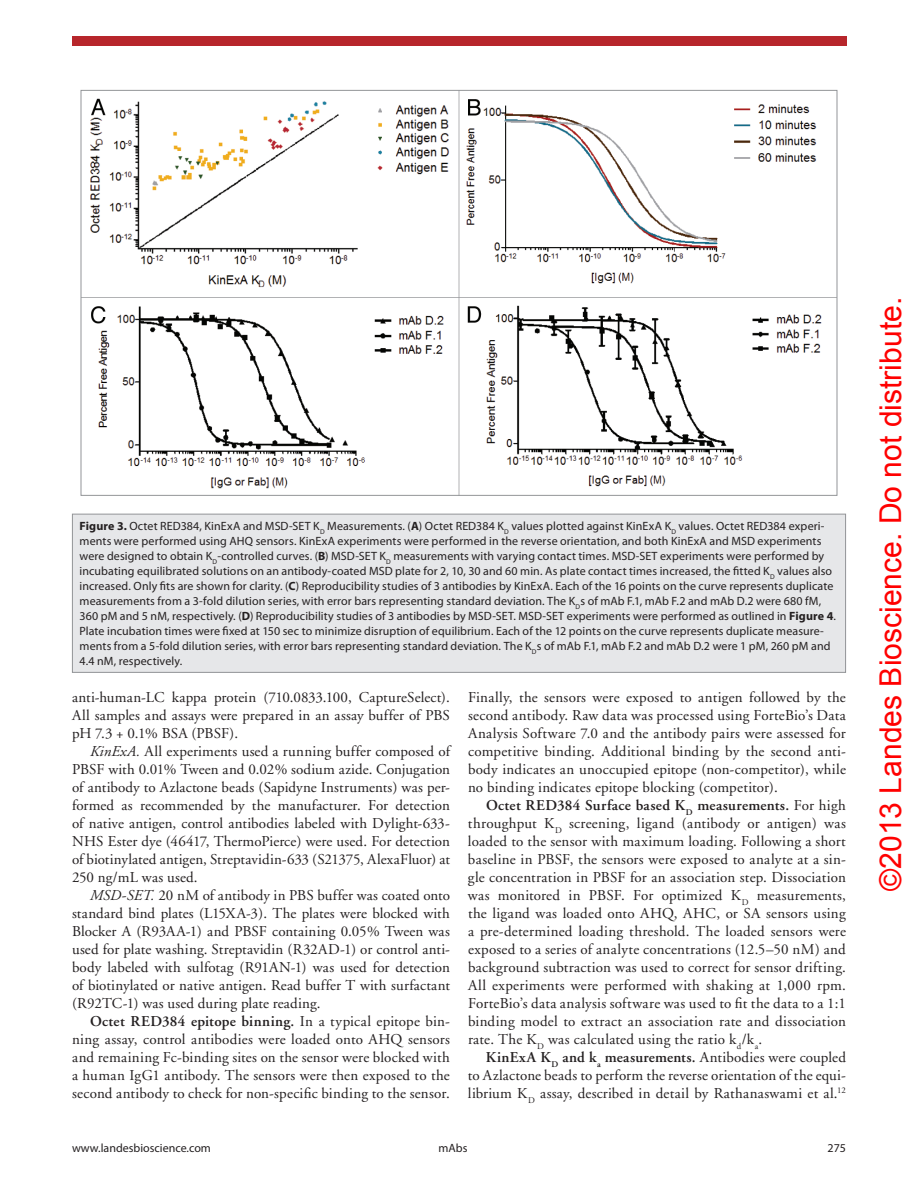
<style>
.page{position:relative;width:918px;height:1188px;background:#fff}
.page>*{position:absolute;margin:0;border:0;box-sizing:border-box;transform-origin:0 0}
.t1{font:30.15px "Arial";color:#f00}
.t2{font:15px/18px "Adobe Garamond";letter-spacing:.01em;color:#231f20;text-align:justify}
.t3{font:12px/15px "Myriad Pro";letter-spacing:.005em;color:#231f20}
.s1{font-weight:700}
.s2{font-style:italic}
.s3{font-weight:600}
</style>
<div class="page">
<div style="left:72px;top:36px;width:774px;height:10px;background:#b7262b"></div>
<div style="left:72px;top:514px;width:774px;height:158px;background:#e6e7e9"></div>
<div style="left:72px;top:514px;width:774px;height:159px;border:1px solid #939598"></div>
<img style="left:83px;top:92px;width:752px;height:402px">
<p class="t3" style="left:80px;top:519px;width:758px"><span class="s1">Figure 3.</span> Octet RED384, KinExA and MSD-SET K<sub>D</sub> Measurements. (<span class="s1">A</span>) Octet RED384 K<sub>D</sub> values plotted against KinExA K<sub>D</sub> values. Octet RED384 experi&shy;ments were performed using AHQ sensors. KinExA experiments were performed in the reverse orientation, and both KinExA and MSD experiments were designed to obtain K<sub>D</sub>-controlled curves. (<span class="s1">B</span>) MSD-SET K<sub>D</sub> measurements with varying contact times. MSD-SET experiments were performed by incubating equilibrated solutions on an antibody-coated MSD plate for 2, 10, 30 and 60 min. As plate contact times increased, the fitted K<sub>D</sub> values also increased. Only fits are shown for clarity. (<span class="s1">C</span>) Reproducibility studies of 3 antibodies by KinExA. Each of the 16 points on the curve represents duplicate measurements from a 3-fold dilution series, with error bars representing standard deviation. The K<sub>D</sub>s of mAb F.1, mAb F.2 and mAb D.2 were 680 fM, 360 pM and 5 nM, respectively. (<span class="s1">D</span>) Reproducibility studies of 3 antibodies by MSD-SET . MSD-SET experiments were performed as outlined in <span class="s1">Figure 4</span>.<br>Plate incubation times were fixed at 150 sec to minimize disruption of equilibrium. Each of the 12 points on the curve represents duplicate measure&shy;ments from a 5-fold dilution series, with error bars representing standard deviation. The K<sub>D</sub>s of mAb F.1, mAb F.2 and mAb D.2 were 1 pM, 260 pM and 4.4 nM, respectively.</p>
<p class="t2" style="left:72px;top:689px;width:379px">anti-human-LC kappa protein (710.0833.100, CaptureSelect).<br>All samples and assays were prepared in an assay buffer of PBS pH 7.3 + 0.1% BSA (PBSF).</p>
<p class="t2" style="left:72px;top:743px;width:380px;text-indent:18px"><span class="s2">KinExA.</span> All experiments used a running buffer composed of PBSF with 0.01% Tween and 0.02% sodium azide. Conjugation of antibody to Azlactone beads (Sapidyne Instruments) was per&shy;formed as recommended by the manufacturer. For detection of native antigen, control antibodies labeled with Dylight-633- NHS Ester dye (46417, ThermoPierce) were used. For detection of biotinylated antigen, Streptavidin-633 (S21375, AlexaFluor) at 250 ng/mL was used.</p>
<p class="t2" style="left:72px;top:887px;width:379px;text-indent:18px"><span class="s2">MSD-SET.</span> 20 nM of antibody in PBS buffer was coated onto standard bind plates (L15XA-3). The plates were blocked with Blocker A (R93AA-1) and PBSF containing 0.05% Tween was used for plate washing. Streptavidin (R32AD-1) or control anti&shy;body labeled with sulfotag (R91AN-1) was used for detection of biotinylated or native antigen. Read buffer T with surfactant (R92TC-1) was used during plate reading.</p>
<p class="t2" style="left:72px;top:1013px;width:380px;text-indent:18px"><span class="s3">Octet RED384 epitope binning.</span> In a typical epitope bin&shy;ning assay, control antibodies were loaded onto AHQ sensors and remaining Fc-binding sites on the sensor were blocked with a human IgG1 antibody. The sensors were then exposed to the second antibody to check for non-specific binding to the sensor.</p>
<p class="t2" style="left:468px;top:689px;width:380px">Finally, the sensors were exposed to antigen followed by the second antibody. Raw data was processed using ForteBio’s Data Analysis Software 7.0 and the antibody pairs were assessed for competitive binding. Additional binding by the second anti&shy;body indicates an unoccupied epitope (non-competitor), while no binding indicates epitope blocking (competitor).</p>
<p class="t2" style="left:468px;top:797px;width:380px;text-indent:18px"><span class="s3">Octet RED384 Surface based K</span><sub>D</sub> <span class="s3">measurements.</span> For high throughput K<sub>D</sub> screening, ligand (antibody or antigen) was loaded to the sensor with maximum loading. Following a short baseline in PBSF, the sensors were exposed to analyte at a sin&shy;gle concentration in PBSF for an association step. Dissociation was monitored in PBSF. For optimized K<sub>D</sub> measurements, the ligand was loaded onto AHQ, AHC, or SA sensors using a pre-determined loading threshold. The loaded sensors were exposed to a series of analyte concentrations (12.5–50 nM) and background subtraction was used to correct for sensor drifting.<br>All experiments were performed with shaking at 1,000 rpm.<br>ForteBio’s data analysis software was used to fit the data to a 1:1 binding model to extract an association rate and dissociation rate. The K<sub>D</sub> was calculated using the ratio k<sub>d</sub>/k<sub>a</sub>.</p>
<p class="t2" style="left:468px;top:1049px;width:379px;text-indent:18px"><span class="s3">KinExA K</span><sub>D</sub> <span class="s3">and k</span><sub>a</sub> <span class="s3">measurements.</span> Antibodies were coupled to Azlactone beads to perform the reverse orientation of the equi&shy;librium K<sub>D</sub> assay, described in detail by Rathanaswami et al.<sup>12</sup></p>
<p class="t3" style="left:72px;top:1140px;width:140px">www.landesbioscience.com</p>
<p class="t3" style="left:439px;top:1140px;width:30px">mAbs</p>
<p class="t3" style="left:828px;top:1140px;width:20px">275</p>
<h1 class="t1" style="left:871px;top:891px;width:595px;rotate:-90deg">©2013 Landes Bioscience. Do not distribute.</h1>
</div>
